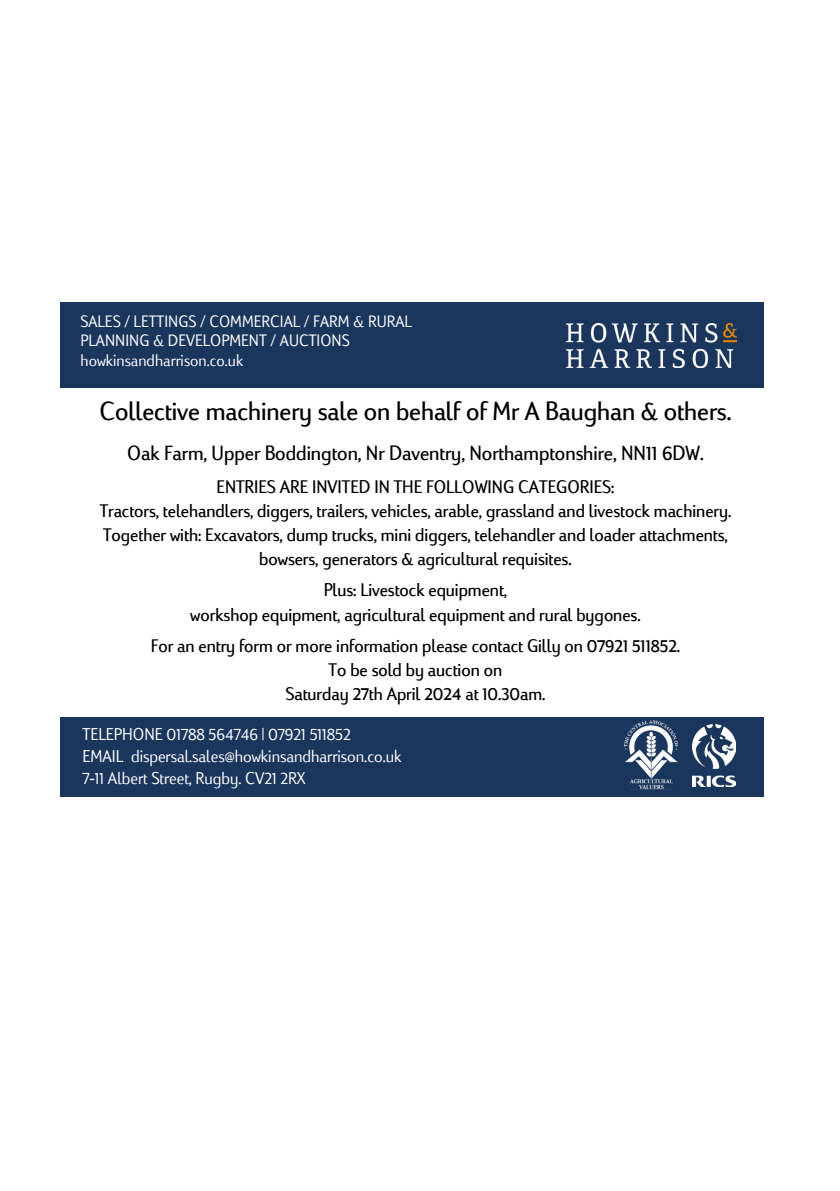
<style>
.page{position:relative;width:840px;height:1191px;background:#fff}
.page>*{position:absolute;margin:0;border:0;box-sizing:border-box;transform-origin:0 0}
.t1{font:27.2px "Viato";color:#000}
.t2{font:21.2px "Viato";color:#000}
.t3{font:18.8px/24px "Viato";color:#000;text-align:center}
.t4{font:300 17.8px/22.2px "Viato";color:#fff}
.t5{font:300 17.2px/19.4px "Viato";letter-spacing:.005em;color:#fff}
</style>
<div class="page">
<div style="left:60px;top:302px;width:703px;height:85px;background:#1b365d"></div>
<div style="left:60px;top:717px;width:703px;height:79px;background:#1b365d"></div>
<img style="left:566px;top:323px;width:169px;height:44px">
<img style="left:624px;top:720px;width:53px;height:69px">
<img style="left:692px;top:724px;width:43px;height:62px">
<p class="t5" style="left:80px;top:311px;width:333px">SALES / LETTINGS / COMMERCIAL / FARM &amp; RURAL<br>PLANNING &amp; DEVELOPMENT / AUCTIONS howkinsandharrison.co.uk</p>
<p class="t1" style="left:99px;top:392px;width:633px">Collective machinery sale on behalf of Mr A Baughan &amp; others.</p>
<p class="t2" style="left:127px;top:438px;width:578px">Oak Farm, Upper Boddington, Nr Daventry, Northamptonshire, NN11 6DW.</p>
<p class="t3" style="left:100px;top:474px;width:632px">ENTRIES ARE INVITED IN THE FOLLOWING CATEGORIES:<br>Tractors, telehandlers, diggers, trailers, vehicles, arable, grassland and livestock machinery.<br>Together with: Excavators, dump trucks, mini diggers, telehandler and loader attachments, bowsers, generators &amp; agricultural requisites.</p>
<p class="t3" style="left:190px;top:578px;width:451px">Plus: Livestock equipment,<br>workshop equipment, agricultural equipment and rural bygones.</p>
<p class="t3" style="left:151px;top:633px;width:530px">For an entry form or more information please contact Gilly on 07921 511852.<br>To be sold by auction on<br>Saturday 27th April 2024 at 10.30am.</p>
<p class="t4" style="left:82px;top:722px;width:320px">TELEPHONE 01788 564746 | 07921 511852<br>EMAIL dispersal.sales@howkinsandharrison.co.uk<br>7-11 Albert Street, Rugby. CV21 2RX</p>
</div>
